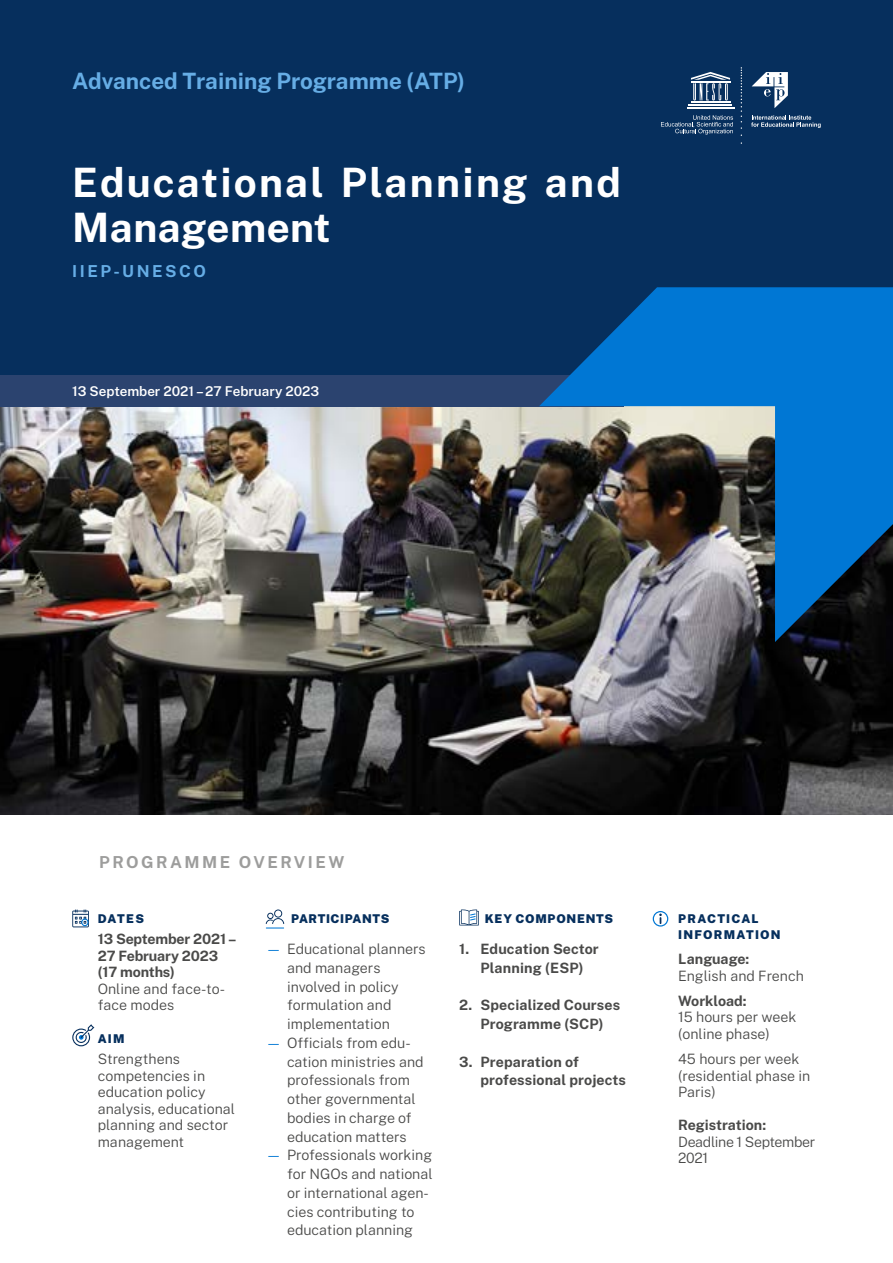
<style>
.page{position:relative;width:893px;height:1263px;background:#fff}
.page>*{position:absolute;margin:0;border:0;box-sizing:border-box;transform-origin:0 0}
.t1{font:700 40.5px/45px "Public Sans";letter-spacing:.055em;color:#fff}
.t2{font:700 22.5px "Public Sans";color:#66ade5}
.t3{font:700 16.5px "Public Sans";letter-spacing:.15em;color:#9d9d9c}
.t4{font:700 16.5px "Public Sans";letter-spacing:.15em;color:#66ade5}
.t5{font:300 14.25px/18.8px "Public Sans";color:#4a4a49}
.t6{font:700 14.25px/18.8px "Public Sans";letter-spacing:.005em;color:#4a4a49}
.t7{font:300 14.25px/16.5px "Public Sans";letter-spacing:-.025em;color:#4a4a49}
.t8{font:600 13.5px "Public Sans";color:#fff}
.t9{font:900 12.15px "Public Sans";letter-spacing:.065em;color:#062f5d}
.t10{font:900 12.15px/16.5px "Public Sans";letter-spacing:.1em;color:#062f5d}
.s1{color:#0077d4}
</style>
<div class="page">
<img style="left:0;top:406px;width:893px;height:408px">
<div style="left:0;top:0;width:893px;height:406px;background:#062f5d"></div>
<div style="left:0;top:375px;width:623px;height:31px;background:#2b436f"></div>
<hr style="left:691px;top:101px;width:39px;height:2px;background:#fff">
<hr style="left:689px;top:104px;width:43px;height:2px;background:#fff">
<hr style="left:687px;top:107px;width:47px;height:2px;background:#fff">
<svg style="left:691px;top:72px;width:39px;height:28px"></svg>
<svg style="left:661px;top:115px;width:72px;height:20px"></svg>
<svg style="left:751px;top:115px;width:70px;height:13px"></svg>
<svg style="left:752px;top:72px;width:36px;height:36px"></svg>
<svg style="left:741px;top:67px;width:1px;height:62px"></svg>
<svg style="left:72px;top:909px;width:17px;height:18px"></svg>
<svg style="left:72px;top:1024px;width:22px;height:22px"></svg>
<svg style="left:266px;top:909px;width:18px;height:19px"></svg>
<svg style="left:459px;top:909px;width:20px;height:16px"></svg>
<svg style="left:653px;top:911px;width:15px;height:15px"></svg>
<svg style="left:539px;top:287px;width:354px;height:355px;background:#2f648e"></svg>
<svg style="left:892px;top:287px;width:1px;height:237px"></svg>
<h2 class="t2" style="left:72px;top:64px;width:394px">Advanced Training Programme (ATP)</h2>
<h1 class="t1" style="left:72px;top:157px;width:550px">Educational Planning and<br>Management</h1>
<p class="t4" style="left:72px;top:259px;width:135px">IIEP-UNESCO</p>
<p class="t8" style="left:72px;top:381px;width:249px">13 September 2021 – 27 February 2023</p>
<p class="t3" style="left:99px;top:850px;width:247px">PROGRAMME OVERVIEW</p>
<p class="t9" style="left:98px;top:910px;width:48px">DATES</p>
<p class="t6" style="left:98px;top:930px;width:140px;line-height:16.5px">13 September 2021 –<br>27 February 2023 (17 months)</p>
<p class="t5" style="left:98px;top:979px;width:129px;line-height:16.5px">Online and face-to&shy;face modes</p>
<p class="t9" style="left:98px;top:1030px;width:28px">AIM</p>
<p class="t5" style="left:98px;top:1050px;width:139px;line-height:16.5px">Strengthens competencies in education policy analysis, educational planning and sector management</p>
<p class="t9" style="left:291px;top:910px;width:100px">PARTICIPANTS</p>
<p class="t5" style="left:287px;top:939px;width:140px;text-indent:-21px"><span class="s1">—</span> Educational planners and managers involved in policy formulation and implementation</p>
<p class="t5" style="left:287px;top:1032px;width:138px;text-indent:-21px"><span class="s1">—</span> Officials from edu&shy;cation ministries and professionals from other governmental bodies in charge of education matters</p>
<p class="t5" style="left:287px;top:1145px;width:147px;text-indent:-21px"><span class="s1">—</span> Professionals working for NGOs and national or international agen&shy;cies contributing to education planning</p>
<p class="t9" style="left:485px;top:910px;width:130px">KEY COMPONENTS</p>
<p class="t6" style="left:459px;top:939px;width:141px;text-align:center">1. Education Sector<br>Planning (ESP)</p>
<p class="t6" style="left:459px;top:995px;width:162px;text-align:center">2. Specialized Courses<br>Programme (SCP)</p>
<p class="t6" style="left:480px;top:1051px;width:147px;text-indent:-21px">3. Preparation of professional projects</p>
<p class="t10" style="left:678px;top:909px;width:104px">PRACTICAL<br>INFORMATION</p>
<p class="t6" style="left:678px;top:949px;width:73px">Language:</p>
<p class="t5" style="left:678px;top:965px;width:127px">English and French</p>
<p class="t6" style="left:678px;top:990px;width:70px">Workload:</p>
<p class="t5" style="left:678px;top:1008px;width:120px;line-height:16.5px">15 hours per week (online phase)</p>
<p class="t5" style="left:678px;top:1050px;width:134px;line-height:16.5px">45 hours per week (residential phase in<br>Paris)</p>
<p class="t6" style="left:678px;top:1114px;width:89px">Registration:</p>
<p class="t7" style="left:678px;top:1132px;width:138px">Deadline 1 September<br>2021</p>
</div>
